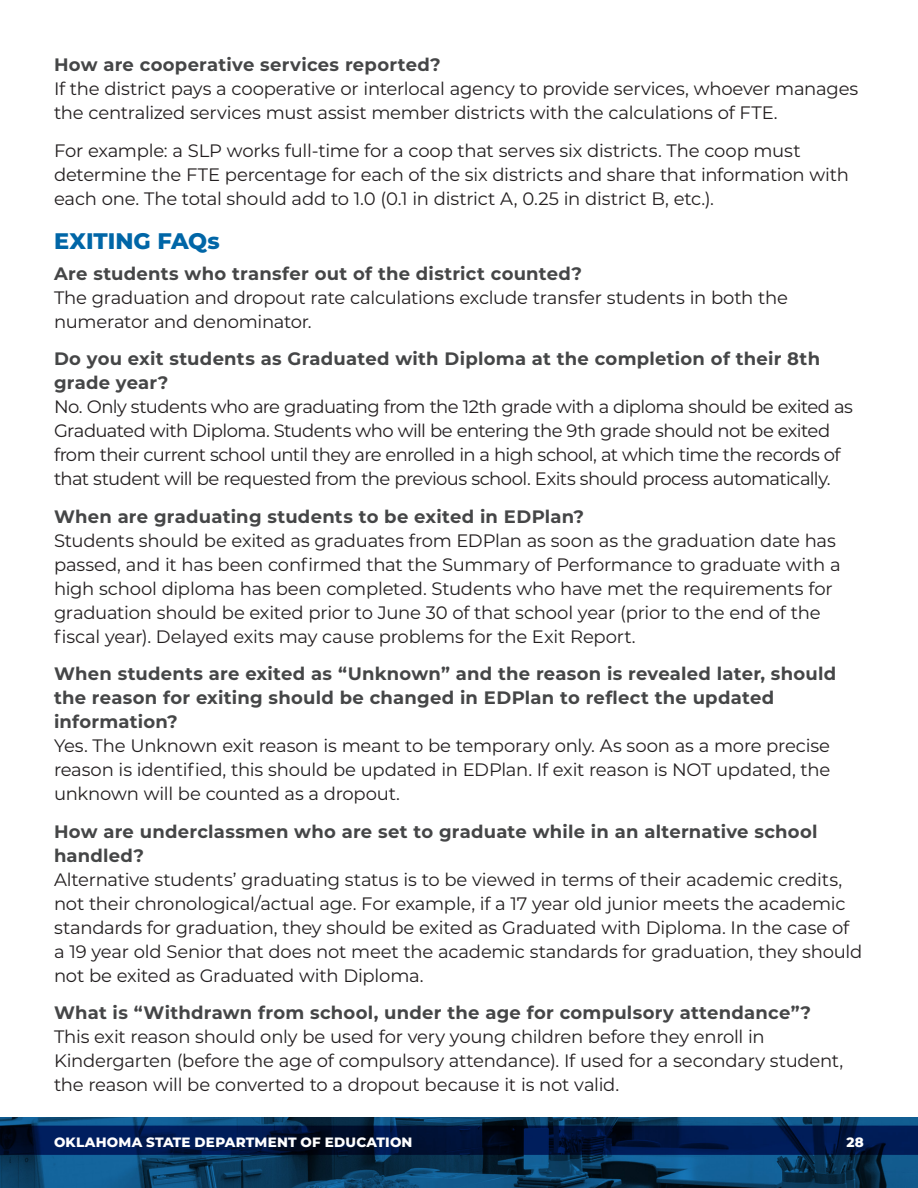
<style>
.page{position:relative;width:918px;height:1188px;background:#fff}
.page>*{position:absolute;margin:0;border:0;box-sizing:border-box;transform-origin:0 0}
.t1{font:800 22.5px "Montserrat";color:#0066a7}
.t2{font:18px/24px "Montserrat";letter-spacing:-.015em;color:#231f20}
.t3{font:700 18px/24px "Montserrat";letter-spacing:.015em;color:#454647}
.t4{font:18px/24px "Montserrat";letter-spacing:-.035em;color:#231f20}
.t5{font:800 13.5px "Montserrat";letter-spacing:.015em;color:#fff}
</style>
<div class="page">
<img style="left:0;top:1118px;width:918px;height:70px">
<h4 class="t3" style="left:54px;top:52px;width:388px">How are cooperative services reported?</h4>
<p class="t2" style="left:54px;top:76px;width:806px">If the district pays a cooperative or interlocal agency to provide services, whoever manages the centralized services must assist member districts with the calculations of FTE.</p>
<p class="t2" style="left:54px;top:138px;width:796px">For example: a SLP works full-time for a coop that serves six districts. The coop must determine the FTE percentage for each of the six districts and share that information with each one. The total should add to 1.0 (0.1 in district A, 0.25 in district B, etc.).</p>
<h3 class="t1" style="left:54px;top:225px;width:167px">EXITING FAQs</h3>
<h4 class="t3" style="left:54px;top:261px;width:529px">Are students who transfer out of the district counted?</h4>
<p class="t2" style="left:54px;top:285px;width:736px">The graduation and dropout rate calculations exclude transfer students in both the numerator and denominator.</p>
<h4 class="t3" style="left:54px;top:346px;width:768px">Do you exit students as Graduated with Diploma at the completion of their 8th grade year?</h4>
<p class="t4" style="left:54px;top:394px;width:801px">No. Only students who are graduating from the 12th grade with a diploma should be exited as Graduated with Diploma. Students who will be entering the 9th grade should not be exited from their current school until they are enrolled in a high school, at which time the records of that student will be requested from the previous school. Exits should process automatically.</p>
<h4 class="t3" style="left:54px;top:504px;width:532px">When are graduating students to be exited in EDPlan?</h4>
<p class="t2" style="left:54px;top:528px;width:788px">Students should be exited as graduates from EDPlan as soon as the graduation date has passed, and it has been confirmed that the Summary of Performance to graduate with a high school diploma has been completed. Students who have met the requirements for graduation should be exited prior to June 30 of that school year (prior to the end of the fiscal year). Delayed exits may cause problems for the Exit Report.</p>
<h4 class="t3" style="left:54px;top:661px;width:784px">When students are exited as “Unknown” and the reason is revealed later, should the reason for exiting should be changed in EDPlan to reflect the updated information?</h4>
<p class="t2" style="left:54px;top:733px;width:778px;text-align:justify">Yes. The Unknown exit reason is meant to be temporary only. As soon as a more precise reason is identified, this should be updated in EDPlan. If exit reason is NOT updated, the unknown will be counted as a dropout.</p>
<h4 class="t3" style="left:54px;top:819px;width:765px">How are underclassmen who are set to graduate while in an alternative school handled?</h4>
<p class="t2" style="left:54px;top:867px;width:810px">Alternative students’ graduating status is to be viewed in terms of their academic credits, not their chronological/actual age. For example, if a 17 year old junior meets the academic standards for graduation, they should be exited as Graduated with Diploma. In the case of a 19 year old Senior that does not meet the academic standards for graduation, they should not be exited as Graduated with Diploma.</p>
<h4 class="t3" style="left:54px;top:1000px;width:759px">What is “Withdrawn from school, under the age for compulsory attendance”?</h4>
<p class="t2" style="left:54px;top:1024px;width:791px">This exit reason should only be used for very young children before they enroll in<br>Kindergarten (before the age of compulsory attendance). If used for a secondary student, the reason will be converted to a dropout because it is not valid.</p>
<p class="t5" style="left:54px;top:1132px;width:360px">OKLAHOMA STATE DEPARTMENT OF EDUCATION</p>
<p class="t5" style="left:847px;top:1132px;width:19px">28</p>
</div>
